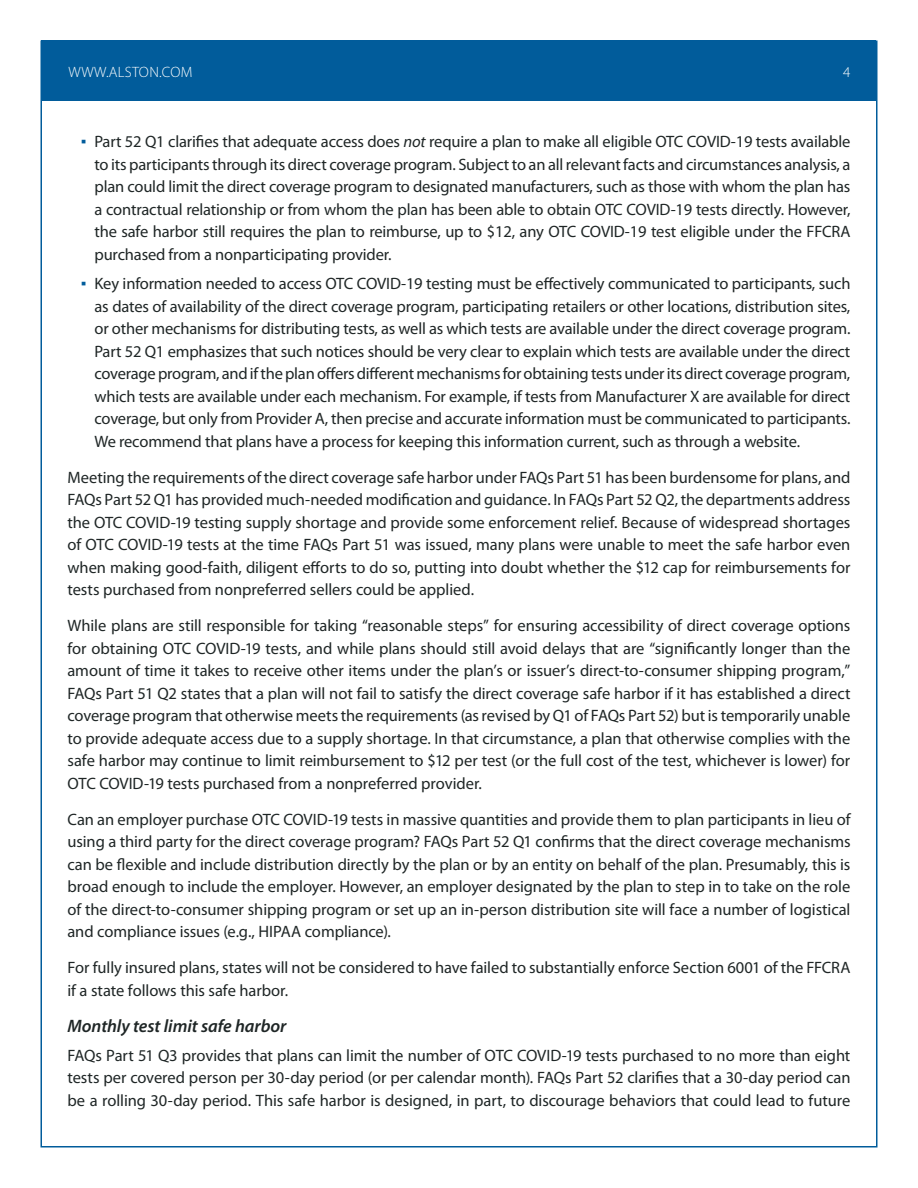
<style>
.page{position:relative;width:918px;height:1188px;background:#fff}
.page>*{position:absolute;margin:0;border:0;box-sizing:border-box;transform-origin:0 0}
.t1{font:italic 600 18px "Myriad Pro";letter-spacing:-.005em;color:#1f2626}
.t2{font:16.5px/22.5px "Myriad Pro";letter-spacing:-.005em;color:#1f2626;text-align:justify}
.t3{font:300 15px "Myriad Pro";letter-spacing:.02em;color:#fff}
.s1{font-family:"Tahoma";color:#015c9b}
.s2{font-style:italic}
</style>
<div class="page">
<div style="left:42px;top:40px;width:834px;height:61px;background:#015c9b"></div>
<p class="t3" style="left:68px;top:63px;width:125px">WWW.ALSTON.COM</p>
<p class="t3" style="left:843px;top:63px;width:9px">4</p>
<p class="t2" style="left:94px;top:130px;width:758px;text-indent:-13px"><span class="s1">▪</span> Part 52 Q1 clarifies that adequate access does <span class="s2">not</span> require a plan to make all eligible OTC COVID-19 tests available to its participants through its direct coverage program. Subject to an all relevant facts and circumstances analysis, a plan could limit the direct coverage program to designated manufacturers, such as those with whom the plan has a contractual relationship or from whom the plan has been able to obtain OTC COVID-19 tests directly. However, the safe harbor still requires the plan to reimburse, up to $12, any OTC COVID-19 test eligible under the FFCRA purchased from a nonparticipating provider.</p>
<p class="t2" style="left:94px;top:272px;width:758px;text-indent:-13px"><span class="s1">▪</span> Key information needed to access OTC COVID-19 testing must be effectively communicated to participants, such as dates of availability of the direct coverage program, participating retailers or other locations, distribution sites, or other mechanisms for distributing tests, as well as which tests are available under the direct coverage program.<br>Part 52 Q1 emphasizes that such notices should be very clear to explain which tests are available under the direct coverage program, and if the plan offers different mechanisms for obtaining tests under its direct coverage program, which tests are available under each mechanism. For example, if tests from Manufacturer X are available for direct coverage, but only from Provider A, then precise and accurate information must be communicated to participants.<br>We recommend that plans have a process for keeping this information current, such as through a website.</p>
<p class="t2" style="left:67px;top:466px;width:785px">Meeting the requirements of the direct coverage safe harbor under FAQs Part 51 has been burdensome for plans, and FAQs Part 52 Q1 has provided much-needed modification and guidance. In FAQs Part 52 Q2, the departments address the OTC COVID-19 testing supply shortage and provide some enforcement relief. Because of widespread shortages of OTC COVID-19 tests at the time FAQs Part 51 was issued, many plans were unable to meet the safe harbor even when making good-faith, diligent efforts to do so, putting into doubt whether the $12 cap for reimbursements for tests purchased from nonpreferred sellers could be applied.</p>
<p class="t2" style="left:67px;top:614px;width:785px">While plans are still responsible for taking “reasonable steps” for ensuring accessibility of direct coverage options for obtaining OTC COVID-19 tests, and while plans should still avoid delays that are “significantly longer than the amount of time it takes to receive other items under the plan’s or issuer’s direct-to-consumer shipping program,” FAQs Part 51 Q2 states that a plan will not fail to satisfy the direct coverage safe harbor if it has established a direct coverage program that otherwise meets the requirements (as revised by Q1 of FAQs Part 52) but is temporarily unable to provide adequate access due to a supply shortage. In that circumstance, a plan that otherwise complies with the safe harbor may continue to limit reimbursement to $12 per test (or the full cost of the test, whichever is lower) for OTC COVID-19 tests purchased from a nonpreferred provider.</p>
<p class="t2" style="left:67px;top:808px;width:785px">Can an employer purchase OTC COVID-19 tests in massive quantities and provide them to plan participants in lieu of using a third party for the direct coverage program? FAQs Part 52 Q1 confirms that the direct coverage mechanisms can be flexible and include distribution directly by the plan or by an entity on behalf of the plan. Presumably, this is broad enough to include the employer. However, an employer designated by the plan to step in to take on the role of the direct-to-consumer shipping program or set up an in-person distribution site will face a number of logistical and compliance issues (e.g., HIPAA compliance).</p>
<p class="t2" style="left:67px;top:956px;width:785px">For fully insured plans, states will not be considered to have failed to substantially enforce Section 6001 of the FFCRA if a state follows this safe harbor.</p>
<p class="t1" style="left:67px;top:1014px;width:221px">Monthly test limit safe harbor</p>
<p class="t2" style="left:67px;top:1044px;width:785px">FAQs Part 51 Q3 provides that plans can limit the number of OTC COVID-19 tests purchased to no more than eight tests per covered person per 30-day period (or per calendar month). FAQs Part 52 clarifies that a 30-day period can be a rolling 30-day period. This safe harbor is designed, in part, to discourage behaviors that could lead to future</p>
</div>
